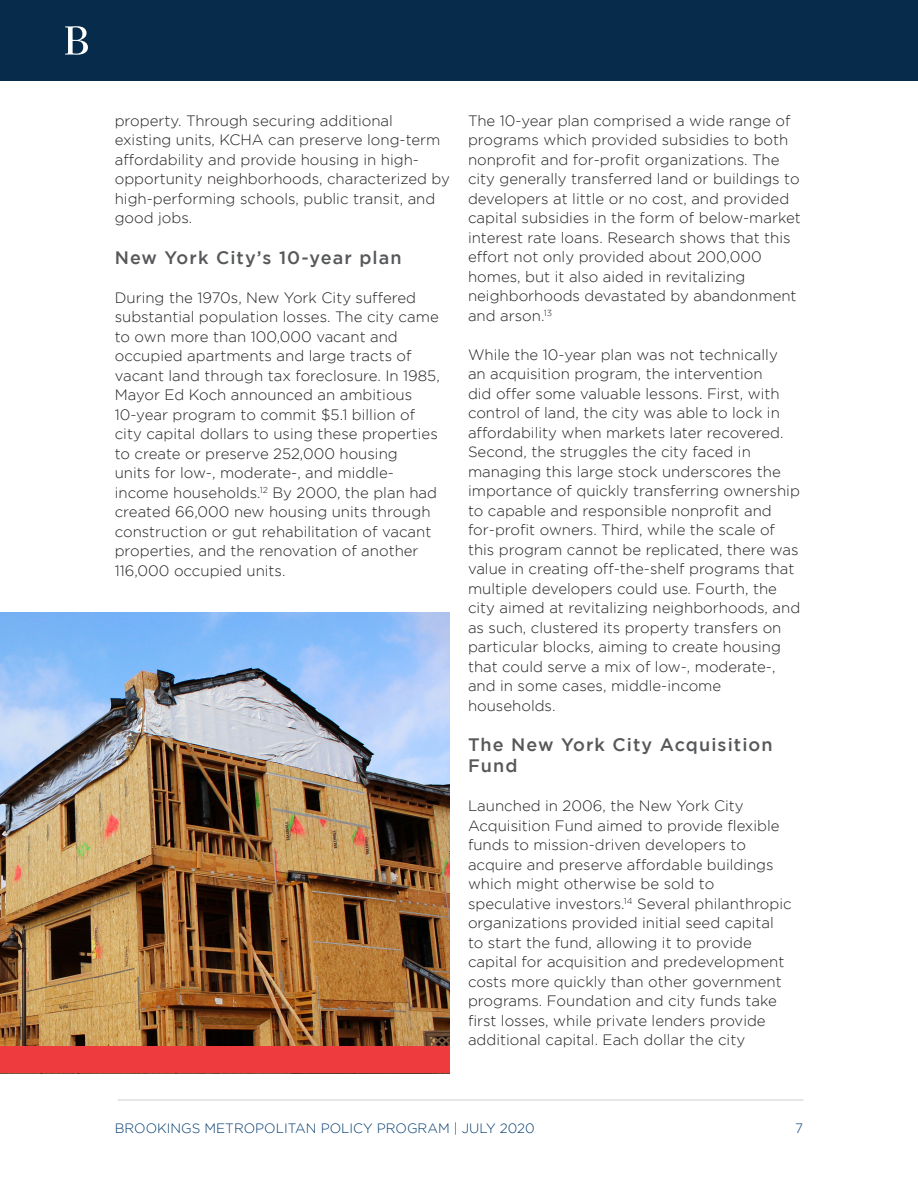
<style>
.page{position:relative;width:918px;height:1188px;background:#fff}
.page>*{position:absolute;margin:0;border:0;box-sizing:border-box;transform-origin:0 0}
.t1{font:500 18px/21px "Gotham";letter-spacing:.06em;color:#57585a}
.t2{font:300 15px/19.5px "Gotham";color:#231f20}
.t3{font:300 13.5px "Gotham";color:#003b70}
</style>
<div class="page">
<div style="left:0;top:0;width:918px;height:81px;background:#062b4b"></div>
<svg style="left:65px;top:26px;width:23px;height:29px"></svg>
<hr style="left:118px;top:1099px;width:685px;height:2px;background:#d1d2d4">
<img style="left:0;top:612px;width:450px;height:434px">
<div style="left:0;top:1046px;width:450px;height:27px;background:#ee3b3d"></div>
<p class="t2" style="left:115px;top:110px;width:337px">property. Through securing additional existing units, KCHA can preserve long-term affordability and provide housing in high&shy;opportunity neighborhoods, characterized by high-performing schools, public transit, and good jobs.</p>
<p class="t1" style="left:115px;top:246px;width:288px">New York City’s 10-year plan</p>
<p class="t2" style="left:115px;top:287px;width:327px">During the 1970s, New York City suffered substantial population losses. The city came to own more than 100,000 vacant and occupied apartments and large tracts of vacant land through tax foreclosure. In 1985, Mayor Ed Koch announced an ambitious 10-year program to commit $5.1 billion of city capital dollars to using these properties to create or preserve 252,000 housing<br>units for low-, moderate-, and middle&shy;income households.<sup>12</sup> By 2000, the plan had created 66,000 new housing units through construction or gut rehabilitation of vacant properties, and the renovation of another 116,000 occupied units.</p>
<p class="t2" style="left:468px;top:110px;width:334px">The 10-year plan comprised a wide range of programs which provided subsidies to both nonprofit and for-profit organizations. The city generally transferred land or buildings to developers at little or no cost, and provided capital subsidies in the form of below-market interest rate loans. Research shows that this effort not only provided about 200,000 homes, but it also aided in revitalizing neighborhoods devastated by abandonment and arson.<sup>13</sup></p>
<p class="t2" style="left:468px;top:344px;width:334px">While the 10-year plan was not technically<br>an acquisition program, the intervention<br>did offer some valuable lessons. First, with control of land, the city was able to lock in affordability when markets later recovered.<br>Second, the struggles the city faced in managing this large stock underscores the importance of quickly transferring ownership to capable and responsible nonprofit and for-profit owners. Third, while the scale of this program cannot be replicated, there was value in creating off-the-shelf programs that multiple developers could use. Fourth, the city aimed at revitalizing neighborhoods, and as such, clustered its property transfers on particular blocks, aiming to create housing that could serve a mix of low-, moderate-, and in some cases, middle-income households.</p>
<p class="t1" style="left:468px;top:734px;width:306px">The New York City Acquisition<br>Fund</p>
<p class="t2" style="left:468px;top:796px;width:325px">Launched in 2006, the New York City Acquisition Fund aimed to provide flexible funds to mission-driven developers to acquire and preserve affordable buildings which might otherwise be sold to speculative investors.<sup>14</sup> Several philanthropic organizations provided initial seed capital to start the fund, allowing it to provide capital for acquisition and predevelopment costs more quickly than other government programs. Foundation and city funds take first losses, while private lenders provide additional capital. Each dollar the city</p>
<p class="t3" style="left:115px;top:1121px;width:421px">BROOKINGS METROPOLITAN POLICY PROGRAM | JULY 2020</p>
<p class="t3" style="left:795px;top:1121px;width:9px">7</p>
</div>
